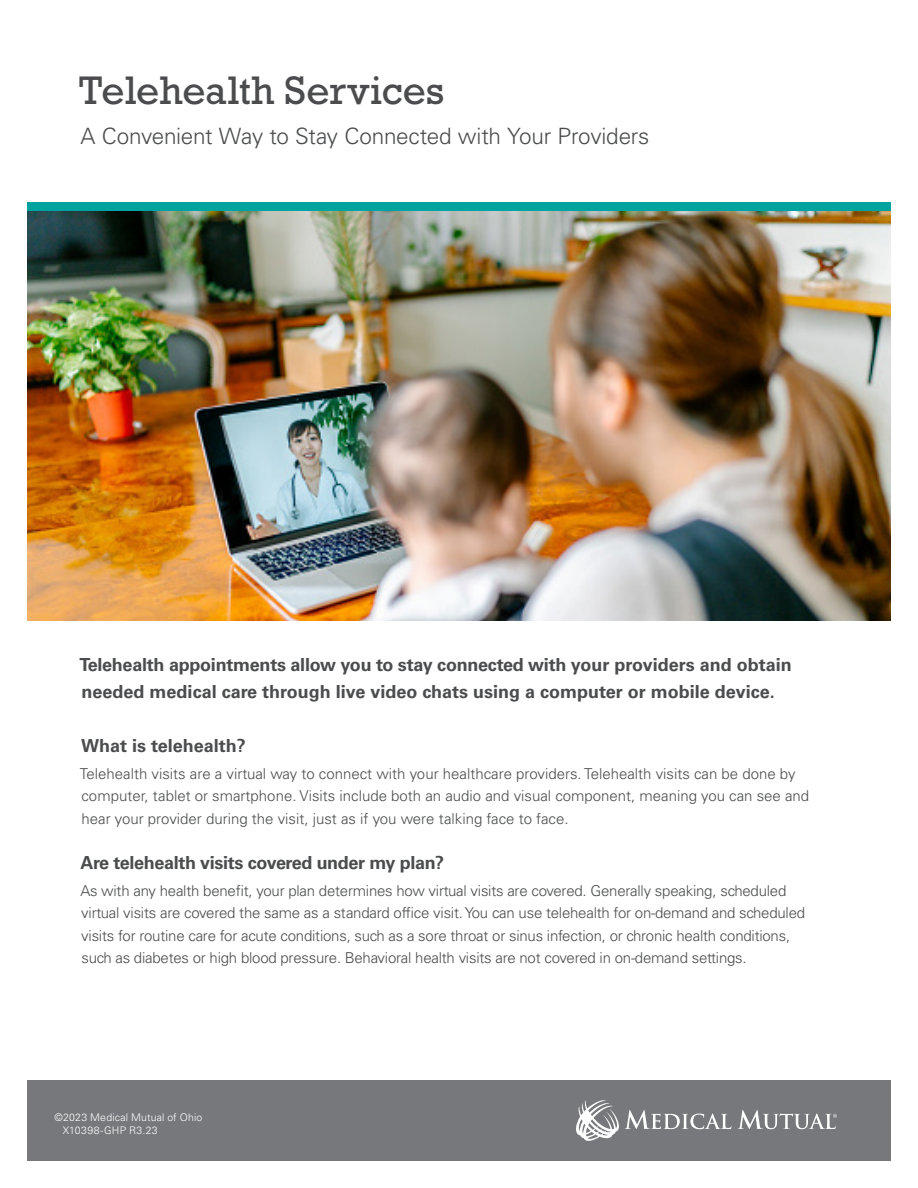
<style>
.page{position:relative;width:918px;height:1188px;background:#fff}
.page>*{position:absolute;margin:0;border:0;box-sizing:border-box;transform-origin:0 0}
.Main_Title_Head{font:40.5px "Rockwell Std";color:#4b4c4d}
.Main_Subhead{font:300 22.5px "Univers LT Std";letter-spacing:-.01em;color:#4b4c4d}
.t1{font:700 18px/27px "Univers LT Std";letter-spacing:-.015em;color:#4b4c4d}
.t2{font:300 15px/22.5px "Univers LT Std";letter-spacing:-.015em;color:#4b4c4d}
.t3{font:300 10.5px "Univers LT Std";letter-spacing:.02em;color:#fff}
</style>
<div class="page">
<div style="left:27px;top:202px;width:864px;height:10px;background:#00a39d"></div>
<div style="left:27px;top:1080px;width:864px;height:81px;background:#76787b"></div>
<svg style="left:738px;top:1110px;width:99px;height:19px"></svg>
<svg style="left:576px;top:1100px;width:155px;height:41px"></svg>
<img style="left:27px;top:212px;width:864px;height:409px">
<p class="Main_Title_Head" style="left:79px;top:66px;width:367px">Telehealth Services</p>
<p class="Main_Subhead" style="left:80px;top:122px;width:571px">A Convenient Way to Stay Connected with Your Providers</p>
<p class="t1" style="left:80px;top:651px;width:714px">Telehealth appointments allow you to stay connected with your providers and obtain needed medical care through live video chats using a computer or mobile device.</p>
<p class="t1" style="left:81px;top:732px;width:166px">What is telehealth?</p>
<p class="t2" style="left:80px;top:762px;width:731px">Telehealth visits are a virtual way to connect with your healthcare providers. Telehealth visits can be done by computer, tablet or smartphone. Visits include both an audio and visual component, meaning you can see and hear your provider during the visit, just as if you were talking face to face.</p>
<p class="t1" style="left:81px;top:849px;width:365px">Are telehealth visits covered under my plan?</p>
<p class="t2" style="left:81px;top:879px;width:726px">As with any health benefit, your plan determines how virtual visits are covered. Generally speaking, scheduled virtual visits are covered the same as a standard office visit. You can use telehealth for on-demand and scheduled visits for routine care for acute conditions, such as a sore throat or sinus infection, or chronic health conditions, such as diabetes or high blood pressure. Behavioral health visits are not covered in on-demand settings.</p>
<p class="t3" style="left:55px;top:1110px;width:149px">©2023 Medical Mutual of Ohio</p>
<p class="t3" style="left:63px;top:1124px;width:96px">X10398-GHP R3.23</p>
</div>
